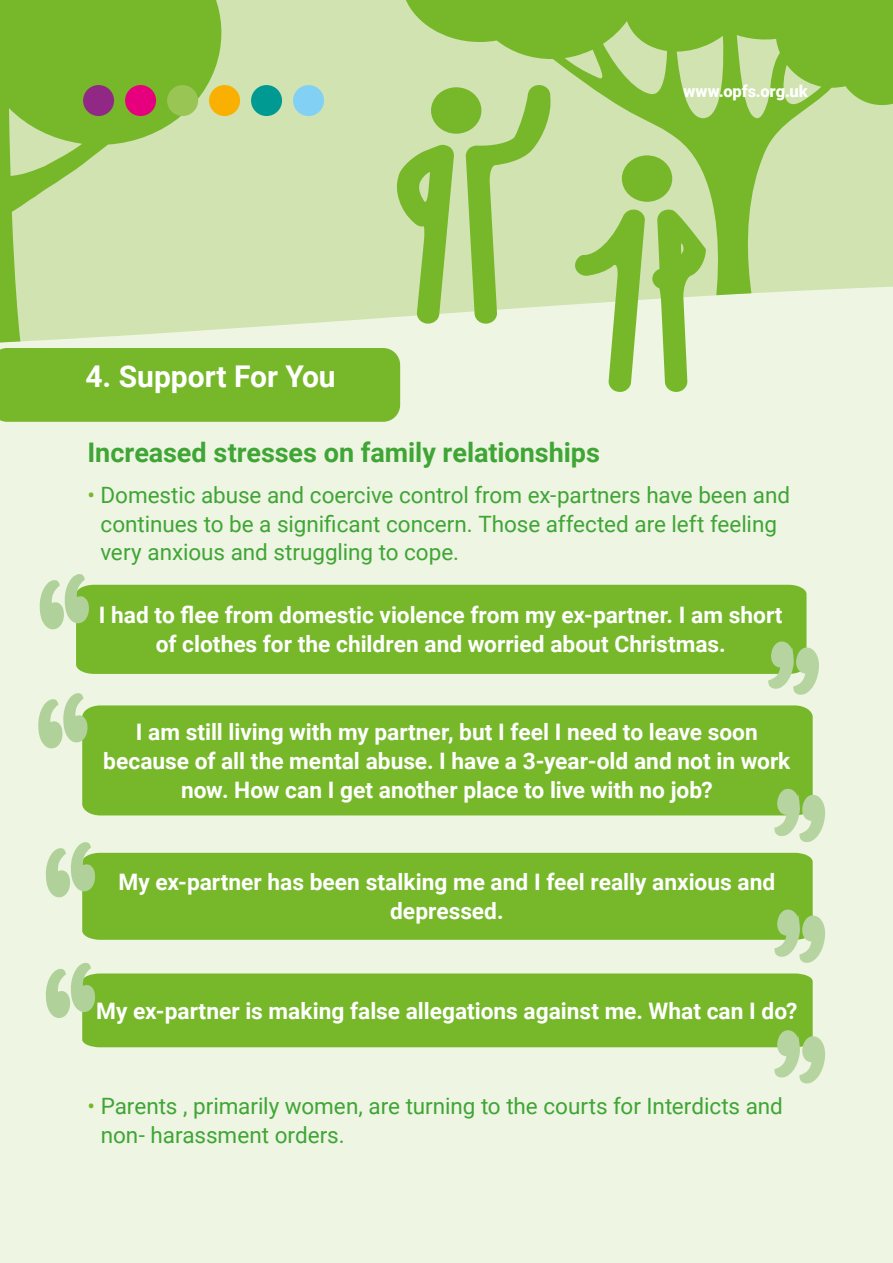
<style>
.page{position:relative;width:893px;height:1263px;background:#eef5e3}
.page>*{position:absolute;margin:0;border:0;box-sizing:border-box;transform-origin:0 0}
.t1{font:700 30px "Roboto";color:#fff}
.t2{font:700 27px "Roboto";letter-spacing:-.005em;color:#3fa535}
.t3{font:700 22.65px/28.8px "Roboto";color:#fff;text-align:center}
.t4{font:22.5px/28.5px "Roboto";letter-spacing:-.005em;color:#3fa535}
.t5{font:900 16.5px "Roboto";letter-spacing:-.005em;color:#fff}
.s1{color:#76b82a}
</style>
<div class="page">
<svg style="left:0;top:0;width:401px;height:380px;background:#d3e4b5"></svg>
<svg style="left:0;top:0;width:249px;height:342px;background:#afd37f"></svg>
<svg style="left:400px;top:0;width:493px;height:342px;background:#b4d687"></svg>
<div style="left:83px;top:85px;width:31px;height:31px;background:#922885;border-radius:50%"></div>
<div style="left:125px;top:85px;width:31px;height:31px;background:#e6007d;border-radius:50%"></div>
<div style="left:167px;top:85px;width:31px;height:31px;background:#99c555;border-radius:50%"></div>
<div style="left:209px;top:85px;width:31px;height:31px;background:#f9b000;border-radius:50%"></div>
<div style="left:251px;top:85px;width:31px;height:31px;background:#009a93;border-radius:50%"></div>
<div style="left:293px;top:85px;width:31px;height:31px;background:#83d0f5;border-radius:50%"></div>
<svg style="left:465px;top:84px;width:87px;height:240px;background:#b6d68a"></svg>
<svg style="left:394px;top:144px;width:60px;height:180px;background:#a2cd6d"></svg>
<div style="left:431px;top:87px;width:50px;height:47px;background:#76b82a;border-radius:50%"></div>
<div style="left:622px;top:155px;width:50px;height:47px;background:#76b82a;border-radius:50%"></div>
<svg style="left:575px;top:208px;width:70px;height:184px"></svg>
<svg style="left:651px;top:209px;width:55px;height:183px"></svg>
<div style="left:0;top:348px;width:400px;height:74px;background:#76b82a"></div>
<div style="left:76px;top:585px;width:730px;height:89px;background:#76b82a"></div>
<svg style="left:39px;top:574px;width:50px;height:56px"></svg>
<svg style="left:768px;top:640px;width:51px;height:55px"></svg>
<div style="left:82px;top:705px;width:731px;height:110px;background:#76b82a"></div>
<svg style="left:774px;top:787px;width:51px;height:55px"></svg>
<svg style="left:38px;top:693px;width:50px;height:56px"></svg>
<div style="left:82px;top:853px;width:731px;height:87px;background:#76b82a"></div>
<svg style="left:45px;top:842px;width:50px;height:56px"></svg>
<svg style="left:774px;top:908px;width:51px;height:55px"></svg>
<div style="left:82px;top:973px;width:731px;height:74px;background:#76b82a"></div>
<svg style="left:45px;top:962px;width:50px;height:57px"></svg>
<svg style="left:774px;top:1029px;width:51px;height:55px"></svg>
<h1 class="t1" style="left:85px;top:356px;width:252px">4. Support For You</h1>
<p class="t5" style="left:683px;top:80px;width:126px">www.opfs.org.uk</p>
<p class="t2" style="left:87px;top:434px;width:514px">Increased stresses on family relationships</p>
<p class="t4" style="left:101px;top:480px;width:691px;text-indent:-13px"><span class="s1">•</span> Domestic abuse and coercive control from ex-partners have been and continues to be a significant concern. Those affected are left feeling very anxious and struggling to cope.</p>
<p class="t3" style="left:99px;top:600px;width:685px">I had to flee from domestic violence from my ex-partner. I am short of clothes for the children and worried about Christmas.</p>
<p class="t3" style="left:103px;top:717px;width:689px">I am still living with my partner, but I feel I need to leave soon because of all the mental abuse. I have a 3-year-old and not in work now. How can I get another place to live with no job?</p>
<p class="t3" style="left:118px;top:867px;width:658px">My ex-partner has been stalking me and I feel really anxious and depressed.</p>
<p class="t3" style="left:96px;top:996px;width:703px">My ex-partner is making false allegations against me. What can I do?</p>
<p class="t4" style="left:101px;top:1091px;width:684px;text-indent:-13px"><span class="s1">•</span> Parents , primarily women, are turning to the courts for Interdicts and non- harassment orders.</p>
</div>
